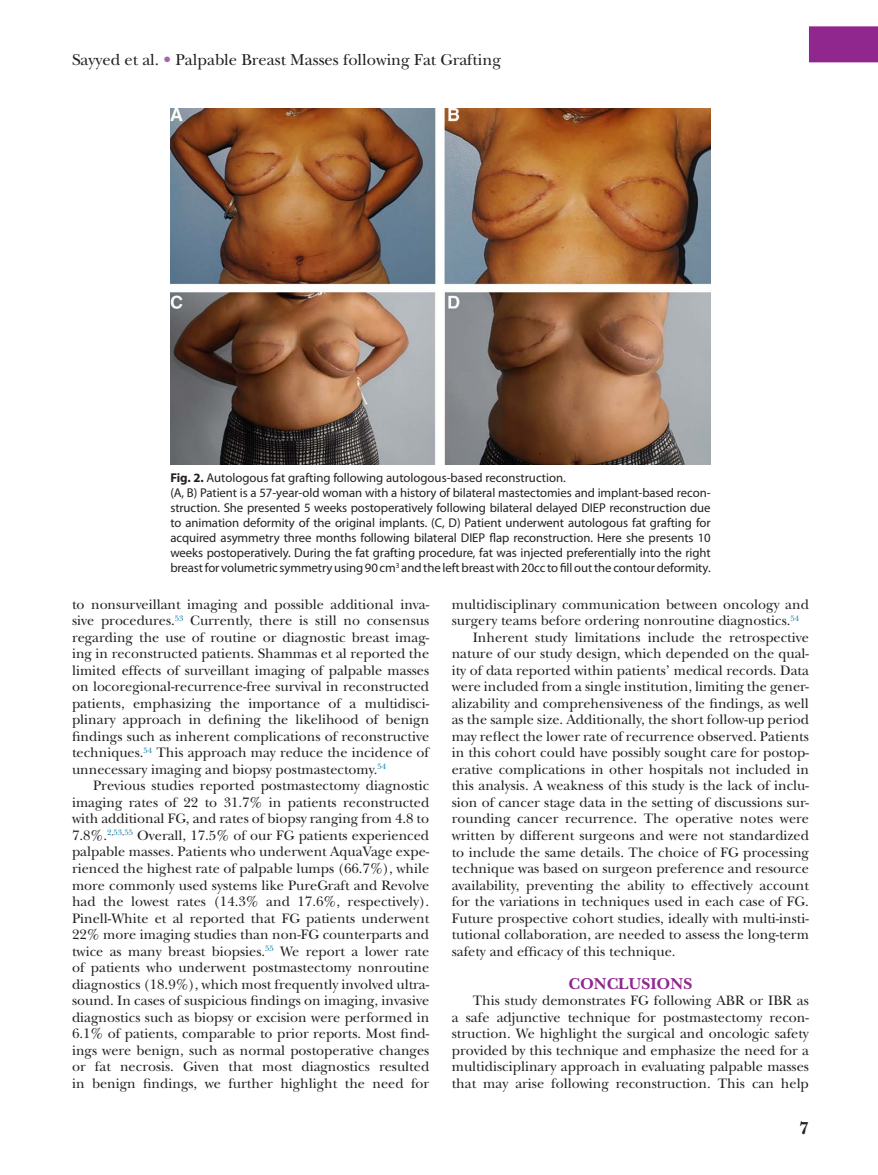
<style>
.page{position:relative;width:878px;height:1175px;background:#fff}
.page>*{position:absolute;margin:0;border:0;box-sizing:border-box;transform-origin:0 0}
.t1{font:700 18px "New Baskerville Std";color:#231f20}
.t2{font:16.5px "New Baskerville Std";color:#231f20}
.t3{font:700 16.5px "New Baskerville Std";color:#8f278f}
.t4{font:14.25px/16.5px "New Baskerville Std";color:#231f20;text-align:justify}
.t5{font:12.75px/15px "Myriad Pro";letter-spacing:-.005em;color:#231f20}
.s1{color:#a866aa}
.s2{font-weight:700}
</style>
<div class="page">
<div style="left:808px;top:26px;width:70px;height:36px;background:#8f278f"></div>
<img style="left:170px;top:108px;width:540px;height:356px">
<p class="t2" style="left:72px;top:50px;width:430px">Sayyed et al. <span class="s1">•</span> Palpable Breast Masses following Fat Grafting</p>
<p class="t5" style="left:170px;top:470px;width:542px"><span class="s2">Fig. 2.</span> Autologous fat grafting following autologous-based reconstruction.<br>(A, B) Patient is a 57-year-old woman with a history of bilateral mastectomies and implant-based recon&shy;struction. She presented 5 weeks postoperatively following bilateral delayed DIEP reconstruction due to animation deformity of the original implants. (C, D) Patient underwent autologous fat grafting for acquired asymmetry three months following bilateral DIEP flap reconstruction. Here she presents 10 weeks postoperatively. During the fat grafting procedure, fat was injected preferentially into the right breast for volumetric symmetry using 90cm<sup>3</sup> and the left breast with 20cc to fill out the contour deformity.</p>
<p class="t4" style="left:72px;top:596px;width:359px">to nonsurveillant imaging and possible additional inva&shy;sive procedures.<sup>53</sup> Currently, there is still no consensus regarding the use of routine or diagnostic breast imag&shy;ing in reconstructed patients. Shammas et al reported the limited effects of surveillant imaging of palpable masses on locoregional-recurrence-free survival in reconstructed patients, emphasizing the importance of a multidisci&shy;plinary approach in defining the likelihood of benign findings such as inherent complications of reconstructive techniques.<sup>54</sup> This approach may reduce the incidence of unnecessary imaging and biopsy postmastectomy.<sup>54</sup></p>
<p class="t4" style="left:72px;top:777px;width:359px;text-indent:21px">Previous studies reported postmastectomy diagnostic imaging rates of 22 to 31.7% in patients reconstructed with additional FG, and rates of biopsy ranging from 4.8 to 7.8%.<sup>2</sup><sup>,</sup><sup>53</sup><sup>,</sup><sup>55</sup> Overall, 17.5% of our FG patients experienced palpable masses. Patients who underwent AquaVage expe&shy;rienced the highest rate of palpable lumps (66.7%), while more commonly used systems like PureGraft and Revolve had the lowest rates (14.3% and 17.6%, respectively).<br>Pinell-White et al reported that FG patients underwent 22% more imaging studies than non-FG counterparts and twice as many breast biopsies.<sup>55</sup> We report a lower rate of patients who underwent postmastectomy nonroutine diagnostics (18.9%), which most frequently involved ultra&shy;sound. In cases of suspicious findings on imaging, invasive diagnostics such as biopsy or excision were performed in 6.1% of patients, comparable to prior reports. Most find&shy;ings were benign, such as normal postoperative changes or fat necrosis. Given that most diagnostics resulted in benign findings, we further highlight the need for</p>
<p class="t4" style="left:452px;top:596px;width:358px">multidisciplinary communication between oncology and</p>
<p class="t4" style="left:452px;top:612px;width:349px">surgery teams before ordering nonroutine diagnostics.<sup>54</sup></p>
<p class="t4" style="left:472px;top:629px;width:338px">Inherent study limitations include the retrospective</p>
<p class="t4" style="left:451px;top:645px;width:359px">nature of our study design, which depended on the qual-</p>
<p class="t4" style="left:451px;top:662px;width:359px">ity of data reported within patients’ medical records. Data</p>
<p class="t4" style="left:451px;top:678px;width:359px">were included from a single institution, limiting the gener-</p>
<p class="t4" style="left:451px;top:695px;width:359px">alizability and comprehensiveness of the findings, as well</p>
<p class="t4" style="left:451px;top:711px;width:359px">as the sample size. Additionally, the short follow-up period</p>
<p class="t4" style="left:451px;top:728px;width:359px">may reflect the lower rate of recurrence observed. Patients</p>
<p class="t4" style="left:451px;top:744px;width:359px">in this cohort could have possibly sought care for postop-</p>
<p class="t4" style="left:451px;top:761px;width:358px">erative complications in other hospitals not included in</p>
<p class="t4" style="left:451px;top:777px;width:358px">this analysis. A weakness of this study is the lack of inclu-</p>
<p class="t4" style="left:451px;top:794px;width:359px">sion of cancer stage data in the setting of discussions sur-</p>
<p class="t4" style="left:451px;top:810px;width:359px">rounding cancer recurrence. The operative notes were</p>
<p class="t4" style="left:451px;top:827px;width:359px">written by different surgeons and were not standardized</p>
<p class="t4" style="left:451px;top:843px;width:359px">to include the same details. The choice of FG processing</p>
<p class="t4" style="left:451px;top:860px;width:359px">technique was based on surgeon preference and resource</p>
<p class="t4" style="left:451px;top:876px;width:358px">availability, preventing the ability to effectively account</p>
<p class="t4" style="left:451px;top:893px;width:358px">for the variations in techniques used in each case of FG.</p>
<p class="t4" style="left:451px;top:909px;width:359px">Future prospective cohort studies, ideally with multi-insti-</p>
<p class="t4" style="left:451px;top:926px;width:358px">tutional collaboration, are needed to assess the long-term</p>
<p class="t4" style="left:451px;top:942px;width:225px">safety and efficacy of this technique.</p>
<p class="t3" style="left:568px;top:973px;width:125px">CONCLUSIONS</p>
<p class="t4" style="left:451px;top:992px;width:359px;text-indent:21px">This study demonstrates FG following ABR or IBR as a safe adjunctive technique for postmastectomy recon&shy;struction. We highlight the surgical and oncologic safety provided by this technique and emphasize the need for a multidisciplinary approach in evaluating palpable masses that may arise following reconstruction. This can help</p>
<p class="t1" style="left:799px;top:1118px;width:11px">7</p>
</div>
